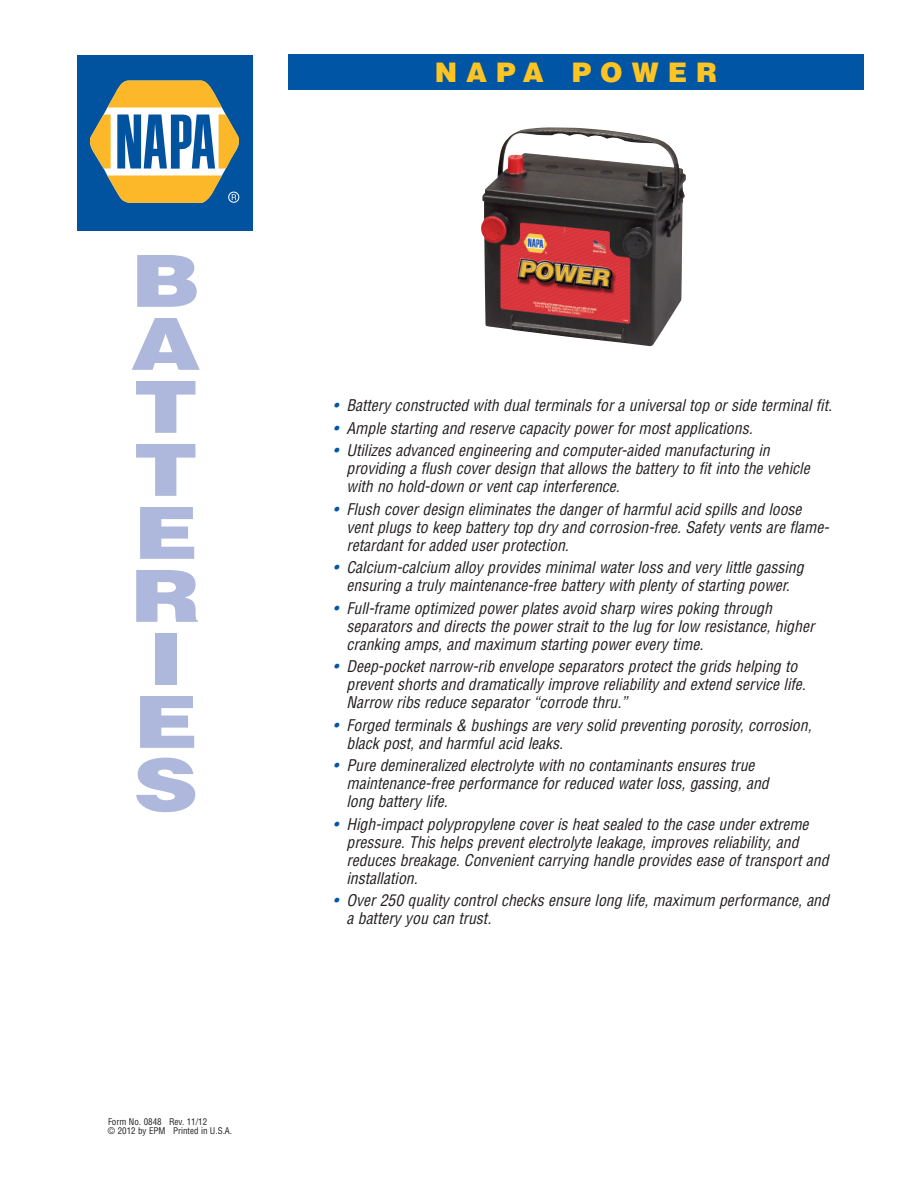
<style>
.page{position:relative;width:918px;height:1188px;background:#fff}
.page>*{position:absolute;margin:0;border:0;box-sizing:border-box;transform-origin:0 0}
.t1{font:900 72px/63px "Helvetica";color:#adb8dc;scale:1.25 1}
.t2{font:900 27px "Helvetica";letter-spacing:.335em;color:#fec422}
.t3{font:italic condensed 15.75px/18px "Helvetica";color:#231f20}
.t4{font:condensed 9px/9px "Helvetica";color:#231f20}
.s1{color:#0155a5}
</style>
<div class="page">
<div style="left:77px;top:55px;width:176px;height:175px;background:#0153a0"></div>
<svg style="left:89px;top:80px;width:151px;height:123px"></svg>
<div style="left:288px;top:54px;width:576px;height:36px;background:#0155a5"></div>
<img style="left:481px;top:127px;width:205px;height:219px">
<h1 class="t1" style="left:131px;top:250px;width:58px">B<br>A<br>T<br>T<br>E<br>R<br>I<br>E<br>S</h1>
<p class="t4" style="left:108px;top:1117px;width:126px">Form No. 0848 Rev. 11/12<br>© 2012 by EPM Printed in U.S.A.</p>
<h2 class="t2" style="left:435px;top:56px;width:284px">NAPA POWER</h2>
<p class="t3" style="left:333px;top:397px;width:501px"><span class="s1">•</span> Battery constructed with dual terminals for a universal top or side terminal fit.</p>
<p class="t3" style="left:333px;top:419px;width:421px"><span class="s1">•</span> Ample starting and reserve capacity power for most applications.</p>
<p class="t3" style="left:346px;top:442px;width:465px;text-indent:-13px"><span class="s1">•</span> Utilizes advanced engineering and computer-aided manufacturing in providing a flush cover design that allows the battery to fit into the vehicle with no hold-down or vent cap interference.</p>
<p class="t3" style="left:346px;top:500px;width:482px;text-indent:-13px"><span class="s1">•</span> Flush cover design eliminates the danger of harmful acid spills and loose vent plugs to keep battery top dry and corrosion-free. Safety vents are flame&shy;retardant for added user protection.</p>
<p class="t3" style="left:333px;top:559px;width:472px;text-align:center"><span class="s1">•</span> Calcium-calcium alloy provides minimal water loss and very little gassing ensuring a truly maintenance-free battery with plenty of starting power.</p>
<p class="t3" style="left:346px;top:599px;width:469px;text-indent:-13px"><span class="s1">•</span> Full-frame optimized power plates avoid sharp wires poking through separators and directs the power strait to the lug for low resistance, higher cranking amps, and maximum starting power every time.</p>
<p class="t3" style="left:346px;top:658px;width:461px;text-indent:-13px"><span class="s1">•</span> Deep-pocket narrow-rib envelope separators protect the grids helping to prevent shorts and dramatically improve reliability and extend service life.<br>Narrow ribs reduce separator “corrode thru.”</p>
<p class="t3" style="left:346px;top:716px;width:467px;text-indent:-13px"><span class="s1">•</span> Forged terminals &amp; bushings are very solid preventing porosity, corrosion, black post, and harmful acid leaks.</p>
<p class="t3" style="left:347px;top:757px;width:424px;text-indent:-14px"><span class="s1">•</span> Pure demineralized electrolyte with no contaminants ensures true maintenance-free performance for reduced water loss, gassing, and long battery life.</p>
<p class="t3" style="left:346px;top:815px;width:484px;text-indent:-13px"><span class="s1">•</span> High-impact polypropylene cover is heat sealed to the case under extreme pressure. This helps prevent electrolyte leakage, improves reliability, and reduces breakage. Convenient carrying handle provides ease of transport and installation.</p>
<p class="t3" style="left:346px;top:892px;width:484px;text-indent:-13px"><span class="s1">•</span> Over 250 quality control checks ensure long life, maximum performance, and a battery you can trust.</p>
</div>
